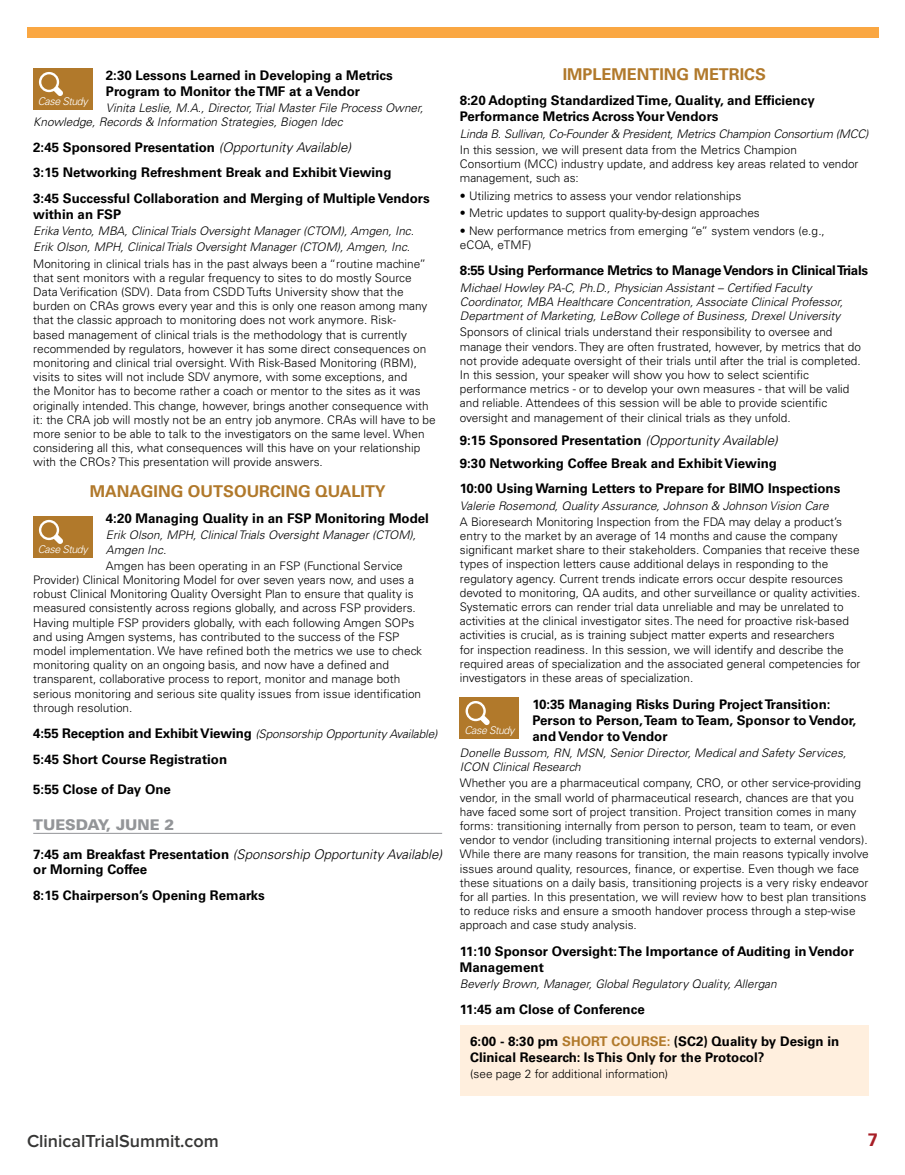
<style>
.page{position:relative;width:905px;height:1175px;background:#fff}
.page>*{position:absolute;margin:0;border:0;box-sizing:border-box;transform-origin:0 0}
.t1{font:600 18px "Proxima Nova";color:#363635}
.t2{font:700 18px "Univers LT Std";color:#a71e26}
.t3{font:700 16.2px "Univers LT Std";color:#b1792b}
.t4{font:900 14.85px "Univers LT Std";color:#939598}
.t5{font:700 13.35px/15.9px "Univers LT Std";color:#000}
.t6{font:700 13.35px "Univers LT Std";letter-spacing:-.02em;color:#000}
.t7{font:300 11.85px/14.2px "Univers LT Std";color:#000}
.t8{font:italic 300 11.85px/14.2px "Univers LT Std";color:#000}
.t9{font:italic 300 10.65px "Univers LT Std";letter-spacing:-.04em;color:#fff}
.s1{font-weight:300;font-style:italic}
.s2{font-weight:700;font-style:normal;font-size:13.35px}
.s3{color:#b1792b}
</style>
<div class="page">
<hr style="left:33px;top:833px;width:409px;height:1px;background:#939598">
<div style="left:33px;top:68px;width:59px;height:42px;background:#b1792b"></div>
<svg style="left:39px;top:72px;width:24px;height:24px"></svg>
<div style="left:33px;top:516px;width:59px;height:41px;background:#b1792b"></div>
<svg style="left:39px;top:520px;width:24px;height:24px"></svg>
<div style="left:460px;top:697px;width:59px;height:41px;background:#b1792b"></div>
<svg style="left:465px;top:701px;width:25px;height:24px"></svg>
<div style="left:460px;top:1026px;width:408px;height:70px;background:#ffefde"></div>
<div style="left:27px;top:27px;width:851px;height:11px;background:#faa742"></div>
<p class="t5" style="left:106px;top:67px;width:288px">2:30 Lessons Learned in Developing a Metrics<br>Program to Monitor the TMF at a Vendor</p>
<p class="t8" style="left:33px;top:101px;width:392px;text-indent:73px">Vinita Leslie, M.A., Director, Trial Master File Process Owner,<br>Knowledge, Records &amp; Information Strategies, Biogen Idec</p>
<p class="t5" style="left:33px;top:134px;width:398px;line-height:25.5px">2:45 Sponsored Presentation <span class="s1">(Opportunity Available)<br></span>3:15 Networking Refreshment Break and Exhibit Viewing<br>3:45 Successful Collaboration and Merging of Multiple Vendors</p>
<p class="t5" style="left:33px;top:206px;width:89px">within an FSP</p>
<p class="t8" style="left:33px;top:223px;width:382px;line-height:16.4px">Erika Vento, MBA, Clinical Trials Oversight Manager (CTOM), Amgen, Inc.<br>Erik Olson, MPH, Clinical Trials Oversight Manager (CTOM), Amgen, Inc.</p>
<p class="t7" style="left:33px;top:256px;width:404px">Monitoring in clinical trials has in the past always been a “routine machine” that sent monitors with a regular frequency to sites to do mostly Source Data Verification (SDV). Data from CSDD Tufts University show that the burden on CRAs grows every year and this is only one reason among many that the classic approach to monitoring does not work anymore. Risk-<br>based management of clinical trials is the methodology that is currently recommended by regulators, however it has some direct consequences on monitoring and clinical trial oversight. With Risk-Based Monitoring (RBM), visits to sites will not include SDV anymore, with some exceptions, and<br>the Monitor has to become rather a coach or mentor to the sites as it was originally intended. This change, however, brings another consequence with it: the CRA job will mostly not be an entry job anymore. CRAs will have to be more senior to be able to talk to the investigators on the same level. When considering all this, what consequences will this have on your relationship with the CROs? This presentation will provide answers.</p>
<h2 class="t3" style="left:90px;top:482px;width:297px">MANAGING OUTSOURCING QUALITY</h2>
<p class="t9" style="left:38px;top:94px;width:51px">Case Study</p>
<p class="t5" style="left:106px;top:510px;width:324px">4:20 Managing Quality in an FSP Monitoring Model</p>
<p class="t8" style="left:106px;top:528px;width:312px">Erik Olson, MPH, Clinical Trials Oversight Manager (CTOM),<br>Amgen Inc.</p>
<p class="t7" style="left:33px;top:558px;width:390px;text-indent:73px">Amgen has been operating in an FSP (Functional Service Provider) Clinical Monitoring Model for over seven years now, and uses a robust Clinical Monitoring Quality Oversight Plan to ensure that quality is measured consistently across regions globally, and across FSP providers.<br>Having multiple FSP providers globally, with each following Amgen SOPs and using Amgen systems, has contributed to the success of the FSP model implementation. We have refined both the metrics we use to check monitoring quality on an ongoing basis, and now have a defined and transparent, collaborative process to report, monitor and manage both serious monitoring and serious site quality issues from issue identification through resolution.</p>
<p class="t8" style="left:33px;top:727px;width:405px"><span class="s2">4:55 Reception and Exhibit Viewing</span> (Sponsorship Opportunity Available)</p>
<p class="t5" style="left:33px;top:751px;width:195px">5:45 Short Course Registration</p>
<p class="t5" style="left:33px;top:781px;width:139px">5:55 Close of Day One</p>
<p class="t4" style="left:33px;top:815px;width:143px">TUESDAY, JUNE 2</p>
<p class="t5" style="left:33px;top:846px;width:410px">7:45 am Breakfast Presentation <span class="s1">(Sponsorship Opportunity Available) </span>or Morning Coffee</p>
<p class="t5" style="left:33px;top:887px;width:233px">8:15 Chairperson’s Opening Remarks</p>
<p class="t9" style="left:38px;top:542px;width:51px">Case Study</p>
<h2 class="t3" style="left:562px;top:65px;width:205px">IMPLEMENTING METRICS</h2>
<p class="t5" style="left:460px;top:93px;width:356px">8:20 Adopting Standardized Time, Quality, and Efficiency<br>Performance Metrics Across Your Vendors</p>
<p class="t8" style="left:460px;top:126px;width:410px">Linda B. Sullivan, Co-Founder &amp; President, Metrics Champion Consortium (MCC)</p>
<p class="t7" style="left:460px;top:143px;width:400px">In this session, we will present data from the Metrics Champion<br>Consortium (MCC) industry update, and address key areas related to vendor management, such as:</p>
<p class="t7" style="left:460px;top:188px;width:283px">• Utilizing metrics to assess your vendor relationships</p>
<p class="t7" style="left:460px;top:206px;width:301px">• Metric updates to support quality-by-design approaches</p>
<p class="t7" style="left:460px;top:223px;width:366px">• New performance metrics from emerging “e” system vendors (e.g., eCOA, eTMF)</p>
<p class="t6" style="left:460px;top:263px;width:410px">8:55 Using Performance Metrics to Manage Vendors in Clinical Trials</p>
<p class="t8" style="left:460px;top:280px;width:384px">Michael Howley PA-C, Ph.D., Physician Assistant – Certified Faculty<br>Coordinator, MBA Healthcare Concentration, Associate Clinical Professor,<br>Department of Marketing, LeBow College of Business, Drexel University</p>
<p class="t7" style="left:460px;top:325px;width:402px">Sponsors of clinical trials understand their responsibility to oversee and manage their vendors. They are often frustrated, however, by metrics that do not provide adequate oversight of their trials until after the trial is completed.<br>In this session, your speaker will show you how to select scientific performance metrics - or to develop your own measures - that will be valid and reliable. Attendees of this session will be able to provide scientific oversight and management of their clinical trials as they unfold.</p>
<p class="t5" style="left:460px;top:429px;width:319px;line-height:22.6px">9:15 Sponsored Presentation <span class="s1">(Opportunity Available)<br></span>9:30 Networking Coffee Break and Exhibit Viewing</p>
<p class="t5" style="left:460px;top:481px;width:382px">10:00 Using Warning Letters to Prepare for BIMO Inspections</p>
<p class="t8" style="left:460px;top:498px;width:370px">Valerie Rosemond, Quality Assurance, Johnson &amp; Johnson Vision Care</p>
<p class="t7" style="left:460px;top:514px;width:402px">A Bioresearch Monitoring Inspection from the FDA may delay a product’s entry to the market by an average of 14 months and cause the company significant market share to their stakeholders. Companies that receive these types of inspection letters cause additional delays in responding to the regulatory agency. Current trends indicate errors occur despite resources devoted to monitoring, QA audits, and other surveillance or quality activities.<br>Systematic errors can render trial data unreliable and may be unrelated to activities at the clinical investigator sites. The need for proactive risk-based activities is crucial, as is training subject matter experts and researchers<br>for inspection readiness. In this session, we will identify and describe the required areas of specialization and the associated general competencies for investigators in these areas of specialization.</p>
<p class="t5" style="left:532px;top:696px;width:325px">10:35 Managing Risks During Project Transition:<br>Person to Person, Team to Team, Sponsor to Vendor, and Vendor to Vendor</p>
<p class="t8" style="left:460px;top:745px;width:388px">Donelle Bussom, RN, MSN, Senior Director, Medical and Safety Services,<br>ICON Clinical Research</p>
<p class="t7" style="left:460px;top:776px;width:410px">Whether you are a pharmaceutical company, CRO, or other service-providing vendor, in the small world of pharmaceutical research, chances are that you have faced some sort of project transition. Project transition comes in many forms: transitioning internally from person to person, team to team, or even vendor to vendor (including transitioning internal projects to external vendors).<br>While there are many reasons for transition, the main reasons typically involve issues around quality, resources, finance, or expertise. Even though we face these situations on a daily basis, transitioning projects is a very risky endeavor for all parties. In this presentation, we will review how to best plan transitions to reduce risks and ensure a smooth handover process through a step-wise approach and case study analysis.</p>
<p class="t5" style="left:460px;top:943px;width:395px">11:10 Sponsor Oversight: The Importance of Auditing in Vendor<br>Management</p>
<p class="t8" style="left:460px;top:977px;width:318px">Beverly Brown, Manager, Global Regulatory Quality, Allergan</p>
<p class="t5" style="left:460px;top:1001px;width:186px">11:45 am Close of Conference</p>
<p class="t5" style="left:470px;top:1033px;width:370px">6:00 - 8:30 pm <span class="s3">SHORT COURSE:</span> (SC2) Quality by Design in<br>Clinical Research: Is This Only for the Protocol?</p>
<p class="t7" style="left:470px;top:1066px;width:199px">(see page 2 for additional information)</p>
<p class="t9" style="left:464px;top:723px;width:51px">Case Study</p>
<h1 class="t1" style="left:27px;top:1130px;width:193px">ClinicalTrialSummit.com</h1>
<h1 class="t2" style="left:867px;top:1129px;width:12px">7</h1>
</div>
